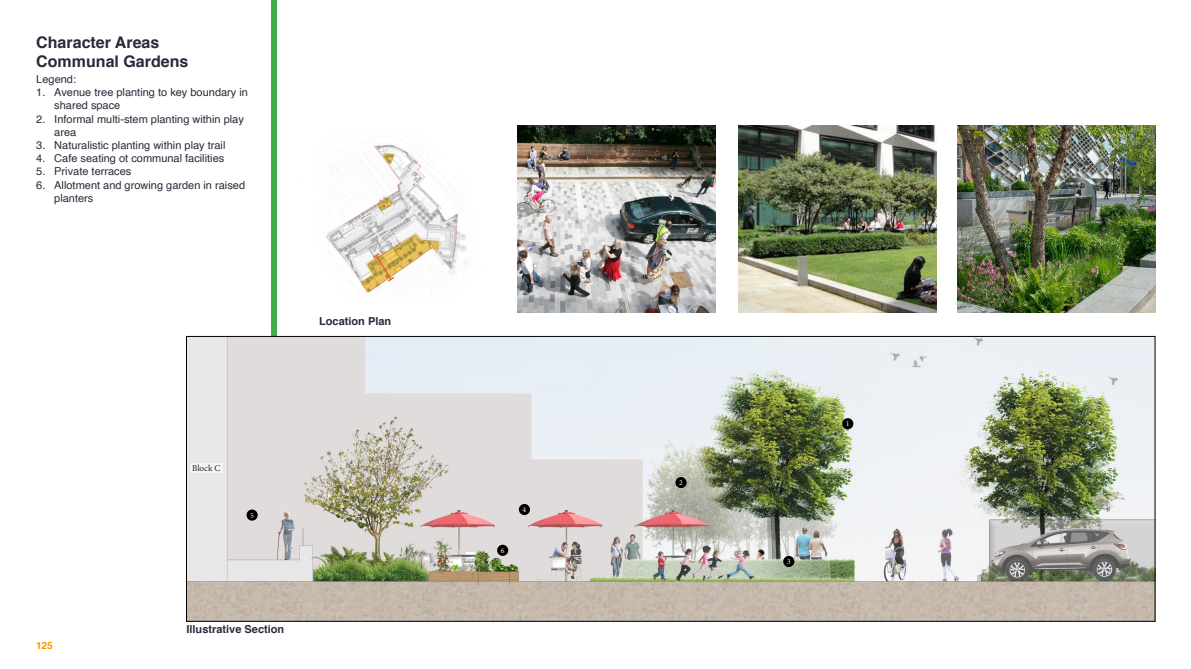
<style>
.page{position:relative;width:1191px;height:669px;background:#fff}
.page>*{position:absolute;margin:0;border:0;box-sizing:border-box;transform-origin:0 0}
.t1{font:700 16px/19.2px "Helvetica";color:#262b39}
.t2{font:11px/13.2px "Helvetica";color:#262b39}
.t3{font:700 11px "Helvetica";color:#262b39}
.t4{font:700 10px "Helvetica";color:#fb9500}
.t5{font:9px "Minion Pro";letter-spacing:-.005em;color:#262b39}
.t6{font:7.5px "Minion Pro";color:#fff}
</style>
<div class="page">
<div style="left:271px;top:0;width:5px;height:336px;background:#41ad49"></div>
<img style="left:188px;top:338px;width:965px;height:281px">
<img style="left:517px;top:126px;width:198px;height:187px">
<img style="left:326px;top:144px;width:140px;height:149px">
<img style="left:738px;top:125px;width:198px;height:188px">
<svg style="left:371px;top:252px;width:25px;height:31px"></svg>
<div style="left:783px;top:556px;width:11px;height:11px;background:#000;border-radius:50%"></div>
<div style="left:519px;top:504px;width:11px;height:11px;background:#000;border-radius:50%"></div>
<div style="left:246px;top:510px;width:12px;height:11px;background:#000;border-radius:50%"></div>
<div style="left:497px;top:545px;width:11px;height:11px;background:#000;border-radius:50%"></div>
<div style="left:675px;top:477px;width:11px;height:11px;background:#000;border-radius:50%"></div>
<div style="left:842px;top:418px;width:11px;height:11px;background:#000;border-radius:50%"></div>
<div style="left:190px;top:463px;width:32px;height:10px;background:#f4f4f4"></div>
<img style="left:957px;top:126px;width:198px;height:187px">
<h1 class="t1" style="left:36px;top:33px;width:154px">Character Areas<br>Communal Gardens</h1>
<p class="t2" style="left:36px;top:73px;width:41px">Legend:</p>
<p class="t2" style="left:54px;top:86px;width:195px;text-indent:-18px">1. Avenue tree planting to key boundary in shared space</p>
<p class="t2" style="left:54px;top:112px;width:191px;text-indent:-18px">2. Informal multi-stem planting within play area</p>
<p class="t2" style="left:36px;top:139px;width:191px">3. Naturalistic planting within play trail</p>
<p class="t2" style="left:36px;top:152px;width:189px">4. Cafe seating ot communal facilities</p>
<p class="t2" style="left:36px;top:165px;width:97px">5. Private terraces</p>
<p class="t2" style="left:54px;top:178px;width:192px;text-indent:-18px">6. Allotment and growing garden in raised planters</p>
<p class="t3" style="left:319px;top:313px;width:74px">Location Plan</p>
<p class="t4" style="left:36px;top:638px;width:18px">125</p>
<p class="t5" style="left:192px;top:462px;width:30px">Block C</p>
<p class="t6" style="left:250px;top:510px;width:5px">5</p>
<p class="t3" style="left:186px;top:620px;width:99px">Illustrative Section</p>
<p class="t6" style="left:501px;top:545px;width:5px">6</p>
<p class="t6" style="left:522px;top:505px;width:5px">4</p>
<p class="t6" style="left:679px;top:478px;width:5px">2</p>
<p class="t6" style="left:787px;top:557px;width:5px">3</p>
<p class="t6" style="left:846px;top:419px;width:4px">1</p>
</div>
